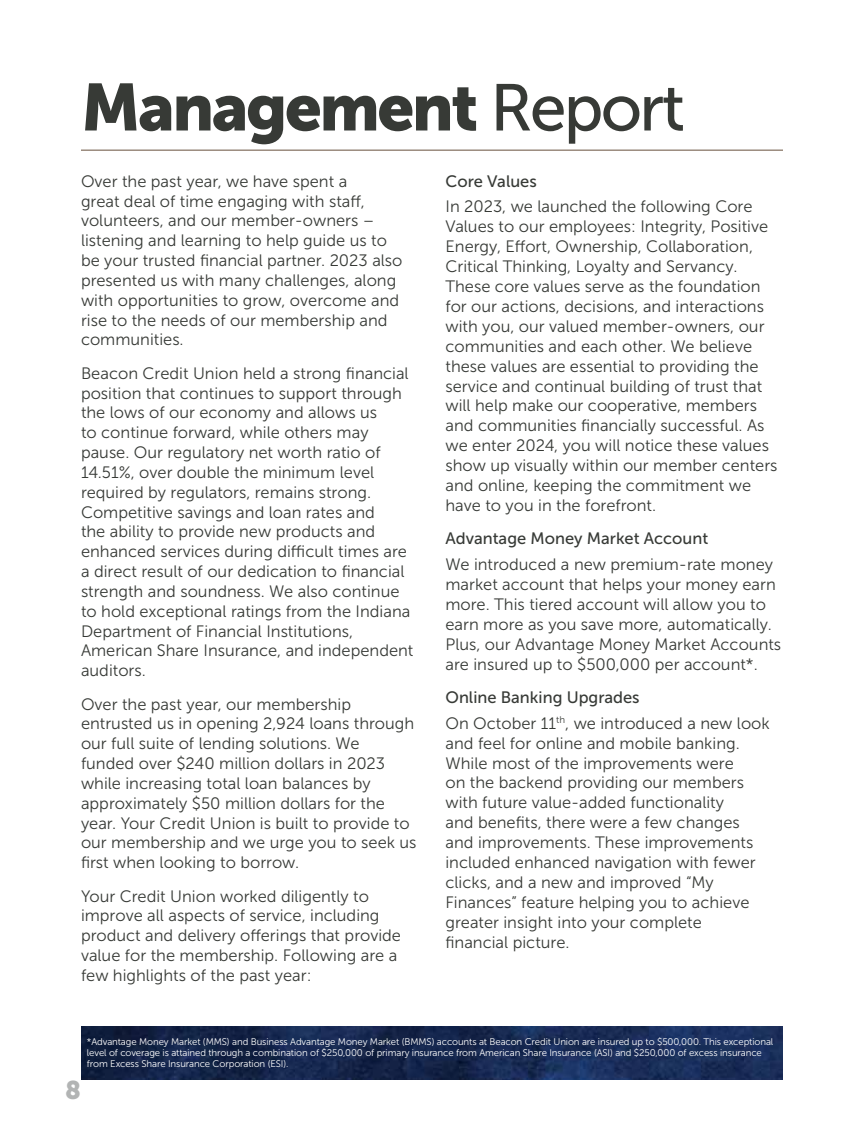
<style>
.page{position:relative;width:864px;height:1134px;background:#fff}
.page>*{position:absolute;margin:0;border:0;box-sizing:border-box;transform-origin:0 0}
.t1{font:66px "Museo Sans 900";letter-spacing:-.04em;color:#373a36}
.t2{font:25.5px "Museo Sans 900";color:#b2b4b4}
.t3{font:16.5px/19.8px "Museo Sans 300";color:#373a36}
.t4{font:16.5px "Museo Sans 500";color:#373a36}
.t5{font:9.6px/10.6px "Museo Sans 300";letter-spacing:-.01em;color:#fff}
.s1{font-family:"Museo Sans 500"}
</style>
<div class="page">
<img style="left:81px;top:1026px;width:702px;height:54px">
<hr style="left:81px;top:149px;width:702px;height:2px;background:#9a8b7d">
<h1 class="t1" style="left:81px;top:70px;width:606px">Management <span class="s1">Report</span></h1>
<p class="t3" style="left:81px;top:171px;width:323px">Over the past year, we have spent a<br>great deal of time engaging with staff, volunteers, and our member-owners – listening and learning to help guide us to be your trusted financial partner. 2023 also presented us with many challenges, along with opportunities to grow, overcome and rise to the needs of our membership and communities.</p>
<p class="t3" style="left:81px;top:363px;width:334px">Beacon Credit Union held a strong financial position that continues to support through the lows of our economy and allows us<br>to continue forward, while others may pause. Our regulatory net worth ratio of 14.51%, over double the minimum level required by regulators, remains strong.<br>Competitive savings and loan rates and<br>the ability to provide new products and enhanced services during difficult times are a direct result of our dedication to financial strength and soundness. We also continue to hold exceptional ratings from the Indiana Department of Financial Institutions, American Share Insurance, and independent auditors.</p>
<p class="t3" style="left:81px;top:694px;width:337px">Over the past year, our membership entrusted us in opening 2,924 loans through our full suite of lending solutions. We funded over $240 million dollars in 2023 while increasing total loan balances by approximately $50 million dollars for the year. Your Credit Union is built to provide to our membership and we urge you to seek us first when looking to borrow.</p>
<p class="t3" style="left:81px;top:886px;width:322px">Your Credit Union worked diligently to improve all aspects of service, including product and delivery offerings that provide value for the membership. Following are a few highlights of the past year:</p>
<p class="t4" style="left:446px;top:172px;width:93px">Core Values</p>
<p class="t3" style="left:446px;top:197px;width:334px">In 2023, we launched the following Core Values to our employees: Integrity, Positive Energy, Effort, Ownership, Collaboration, Critical Thinking, Loyalty and Servancy.<br>These core values serve as the foundation for our actions, decisions, and interactions with you, our valued member-owners, our communities and each other. We believe these values are essential to providing the service and continual building of trust that will help make our cooperative, members and communities financially successful. As we enter 2024, you will notice these values show up visually within our member centers and online, keeping the commitment we have to you in the forefront.</p>
<p class="t4" style="left:446px;top:530px;width:264px">Advantage Money Market Account</p>
<p class="t3" style="left:446px;top:555px;width:337px">We introduced a new premium-rate money market account that helps your money earn more. This tiered account will allow you to earn more as you save more, automatically.<br>Plus, our Advantage Money Market Accounts are insured up to $500,000 per account*.</p>
<p class="t4" style="left:446px;top:688px;width:196px">Online Banking Upgrades</p>
<p class="t3" style="left:445px;top:713px;width:326px">On October 11<sup>th</sup>, we introduced a new look and feel for online and mobile banking.<br>While most of the improvements were<br>on the backend providing our members with future value-added functionality<br>and benefits, there were a few changes and improvements. These improvements included enhanced navigation with fewer clicks, and a new and improved “My Finances” feature helping you to achieve greater insight into your complete<br>financial picture.</p>
<p class="t5" style="left:87px;top:1037px;width:688px">*Advantage Money Market (MMS) and Business Advantage Money Market (BMMS) accounts at Beacon Credit Union are insured up to $500,000. This exceptional level of coverage is attained through a combination of $250,000 of primary insurance from American Share Insurance (ASI) and $250,000 of excess insurance from Excess Share Insurance Corporation (ESI).</p>
<h2 class="t2" style="left:65px;top:1076px;width:17px">8</h2>
</div>
